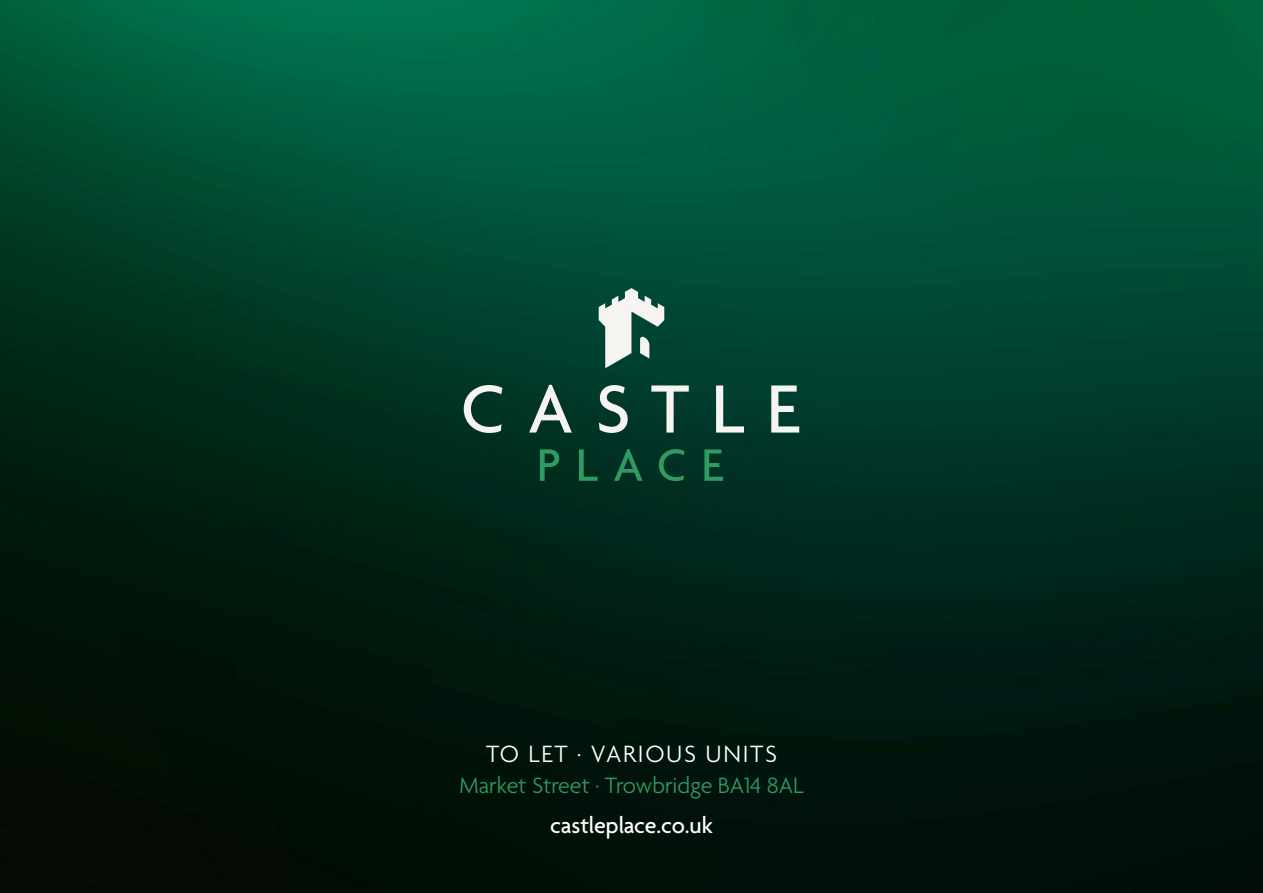
<style>
.page{position:relative;width:1263px;height:893px;background:#fff}
.page>*{position:absolute;margin:0;border:0;box-sizing:border-box;transform-origin:0 0}
.t1{font:300 25.5px "Agenda";letter-spacing:.07em;color:#fff}
.t2{font:300 24px "Agenda";color:#2f9a61}
.t3{font:500 24px "Agenda";letter-spacing:-.005em;color:#fff}
</style>
<div class="page">
<img style="left:0;top:0;width:1263px;height:893px">
<svg style="left:464px;top:385px;width:38px;height:48px"></svg>
<svg style="left:529px;top:385px;width:43px;height:48px"></svg>
<svg style="left:599px;top:385px;width:29px;height:48px"></svg>
<svg style="left:651px;top:385px;width:38px;height:48px"></svg>
<svg style="left:716px;top:385px;width:28px;height:48px"></svg>
<svg style="left:771px;top:385px;width:28px;height:48px"></svg>
<svg style="left:540px;top:449px;width:19px;height:32px"></svg>
<svg style="left:579px;top:449px;width:18px;height:32px"></svg>
<svg style="left:614px;top:449px;width:28px;height:32px"></svg>
<svg style="left:659px;top:449px;width:25px;height:32px"></svg>
<svg style="left:704px;top:449px;width:19px;height:32px"></svg>
<svg style="left:599px;top:288px;width:65px;height:80px"></svg>
<p class="t1" style="left:486px;top:740px;width:292px">TO LET · VARIOUS UNITS</p>
<p class="t2" style="left:459px;top:773px;width:346px">Market Street · Trowbridge BA14 8AL</p>
<p class="t3" style="left:550px;top:813px;width:164px">castleplace.co.uk</p>
</div>
